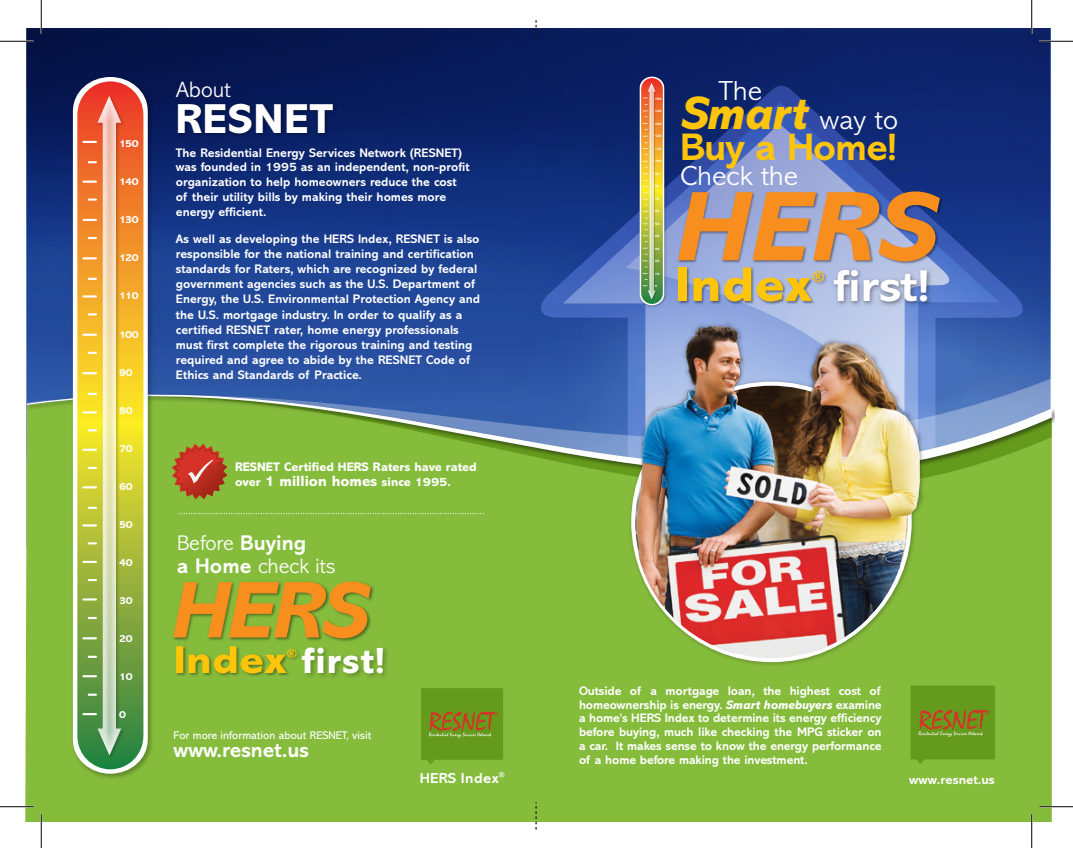
<style>
.page{position:relative;width:1073px;height:848px;background:#fff}
.page>*{position:absolute;margin:0;border:0;box-sizing:border-box;transform-origin:0 0}
.t1{font:italic 800 99.88px "Abadi";color:#f78e1e}
.t2{font:italic 800 81.12px "Abadi";color:#f78e1e}
.t3{font:italic 800 47.5px "Abadi";letter-spacing:-.025em;color:#ffc50b}
.t4{font:700 44.88px "Abadi";letter-spacing:-.01em;color:#fff;scale:1.09 1}
.t5{font:800 42.25px "Abadi";letter-spacing:.025em;color:#fff}
.t6{font:700 38.5px "Abadi";letter-spacing:-.025em;color:#ffc50b}
.t7{font:800 36.75px "Abadi";letter-spacing:.025em;color:#fff}
.t8{font:300 27.75px "Abadi";color:#fff}
.t9{font:300 22.5px "Abadi";color:#fff}
.t10{font:300 21.38px/23.4px "Abadi";color:#fff}
.t11{font:700 21.25px "Abadi";color:#fff}
.t12{font:700 14.62px "Abadi";letter-spacing:.03em;color:#fff}
.t13{font:800 14.12px "Abadi";color:#ffc50b;scale:1.09 1}
.t14{font:700 12.88px "Abadi";color:#fff}
.t15{font:700 12.5px/15px "Abadi";color:#fff}
.t16{font:800 12.5px/15px "Abadi";color:#fff}
.t17{font:11.25px "Abadi";color:#fff}
.t18{font:800 11.25px "Abadi";color:#ffc50b;scale:1.13 1}
.t19{font:800 10.5px "Abadi";letter-spacing:-.025em;color:#fff}
.t20{font:700 7.12px "Abadi";color:#fff}
.t21{font:800 3.5px "Abadi";letter-spacing:-.025em;color:#fff}
.s1{font-size:15px}
.s2{font-weight:700}
.s3{font-size:39.12px;color:#ffc50b}
.s4{font-weight:300;font-style:normal;font-size:27.75px;color:#fff}
.s5{font-weight:800;font-size:49.12px;color:#ffc50b}
.s6{font-weight:800;font-style:italic}
</style>
<div class="page">
<img style="left:27px;top:28px;width:1023px;height:321px">
<svg style="left:541px;top:86px;width:481px;height:263px;background:#16327f"></svg>
<svg style="left:563px;top:102px;width:436px;height:247px;background:#213f8e"></svg>
<svg style="left:625px;top:124px;width:329px;height:225px;background:#334d9b"></svg>
<div style="left:25px;top:350px;width:1026px;height:471px;background:#85bc3c"></div>
<svg style="left:27px;top:349px;width:1024px;height:226px;background:#6e9e64"></svg>
<img style="left:625px;top:229px;width:314px;height:439px">
<img style="left:634px;top:265px;width:296px;height:388px">
<img style="left:69px;top:73px;width:86px;height:708px">
<svg style="left:73px;top:77px;width:75px;height:696px"></svg>
<svg style="left:77px;top:81px;width:66px;height:688px;background:#c0a33b"></svg>
<img style="left:96px;top:94px;width:29px;height:665px">
<svg style="left:82px;top:96px;width:39px;height:659px;background:#d2bc6c"></svg>
<svg style="left:910px;top:685px;width:85px;height:79px;background:#719622"></svg>
<svg style="left:421px;top:688px;width:82px;height:76px;background:#709521"></svg>
<img style="left:172px;top:93px;width:167px;height:55px">
<svg style="left:172px;top:443px;width:55px;height:56px;background:#b06131"></svg>
<img style="left:673px;top:174px;width:271px;height:115px">
<img style="left:828px;top:258px;width:109px;height:62px">
<img style="left:673px;top:237px;width:156px;height:80px">
<img style="left:638px;top:75px;width:28px;height:233px">
<div style="left:639px;top:77px;width:25px;height:228px;background:#fff;border-radius:12px"></div>
<img style="left:641px;top:78px;width:22px;height:226px">
<img style="left:169px;top:566px;width:207px;height:96px">
<img style="left:171px;top:621px;width:132px;height:66px">
<img style="left:298px;top:638px;width:96px;height:52px">
<svg style="left:179px;top:513px;width:305px;height:1px"></svg>
<svg style="left:535px;top:802px;width:1px;height:27px"></svg>
<svg style="left:535px;top:20px;width:1px;height:20px"></svg>
<hr style="left:0;top:40px;width:34px;height:2px;background:#fff">
<hr style="left:1039px;top:40px;width:33px;height:2px;background:#fff">
<hr style="left:0;top:805px;width:34px;height:2px;background:#fff">
<hr style="left:1039px;top:805px;width:33px;height:2px;background:#fff">
<hr style="left:40px;top:0;width:2px;height:34px;background:#fff">
<hr style="left:40px;top:814px;width:2px;height:34px;background:#fff">
<hr style="left:1030px;top:0;width:2px;height:34px;background:#fff">
<hr style="left:1030px;top:814px;width:2px;height:34px;background:#fff">
<hr style="left:0;top:41px;width:34px;height:1px;background:#000">
<hr style="left:1039px;top:41px;width:33px;height:1px;background:#000">
<hr style="left:0;top:806px;width:34px;height:1px;background:#000">
<hr style="left:1039px;top:806px;width:33px;height:1px;background:#000">
<hr style="left:41px;top:0;width:1px;height:34px;background:#000">
<hr style="left:41px;top:814px;width:1px;height:34px;background:#000">
<hr style="left:1031px;top:0;width:1px;height:34px;background:#000">
<hr style="left:1031px;top:814px;width:1px;height:34px;background:#000">
<p class="t19" style="left:119px;top:138px;width:21px">150</p>
<p class="t19" style="left:119px;top:176px;width:21px">140</p>
<p class="t19" style="left:119px;top:214px;width:21px">130</p>
<p class="t19" style="left:119px;top:252px;width:21px">120</p>
<p class="t19" style="left:119px;top:290px;width:21px">110</p>
<p class="t19" style="left:119px;top:328px;width:21px">100</p>
<p class="t19" style="left:119px;top:366px;width:15px">90</p>
<p class="t19" style="left:119px;top:404px;width:15px">80</p>
<p class="t19" style="left:119px;top:442px;width:15px">70</p>
<p class="t19" style="left:119px;top:480px;width:15px">60</p>
<p class="t19" style="left:119px;top:518px;width:15px">50</p>
<p class="t19" style="left:119px;top:556px;width:15px">40</p>
<p class="t19" style="left:119px;top:594px;width:15px">30</p>
<p class="t19" style="left:119px;top:632px;width:15px">20</p>
<p class="t19" style="left:119px;top:671px;width:15px">10</p>
<p class="t19" style="left:119px;top:709px;width:8px">0</p>
<h3 class="t9" style="left:176px;top:77px;width:56px">About</h3>
<h3 class="t5" style="left:176px;top:95px;width:159px">RESNET</h3>
<p class="t15" style="left:176px;top:146px;width:295px;line-height:13.8px">The Residential Energy Services Network (RESNET) was founded in 1995 as an independent, non-profit</p>
<p class="t15" style="left:176px;top:174px;width:282px">organization to help homeowners reduce the cost of their utility bills by making their homes more energy efficient.</p>
<p class="t15" style="left:176px;top:232px;width:306px">As well as developing the HERS Index, RESNET is also responsible for the national training and certification standards for Raters, which are recognized by federal government agencies such as the U.S. Department of Energy, the U.S. Environmental Protection Agency and the U.S. mortgage industry. In order to qualify as a certified RESNET rater, home energy professionals must first complete the rigorous training and testing required and agree to abide by the RESNET Code of Ethics and Standards of Practice.</p>
<p class="t16" style="left:235px;top:460px;width:243px">RESNET Certified HERS Raters have rated over <span class="s1">1 million homes</span> since 1995.</p>
<h3 class="t10" style="left:177px;top:531px;width:160px">Before <span class="s2">Buying<br>a Home</span> check its</h3>
<h2 class="t2" style="left:171px;top:564px;width:198px">HERS</h2>
<h3 class="t7" style="left:174px;top:640px;width:213px"><span class="s3">Index</span> first!</h3>
<p class="t18" style="left:287px;top:646px;width:11px">®</p>
<p class="t17" style="left:173px;top:729px;width:199px">For more information about RESNET, visit</p>
<h3 class="t11" style="left:173px;top:737px;width:137px">www.resnet.us</h3>
<p class="t21" style="left:655px;top:96px;width:8px">150</p>
<p class="t21" style="left:655px;top:109px;width:8px">140</p>
<p class="t21" style="left:655px;top:121px;width:8px">130</p>
<p class="t21" style="left:655px;top:134px;width:8px">120</p>
<p class="t21" style="left:655px;top:146px;width:8px">110</p>
<p class="t21" style="left:655px;top:159px;width:8px">100</p>
<p class="t21" style="left:655px;top:171px;width:6px">90</p>
<p class="t21" style="left:655px;top:184px;width:6px">80</p>
<p class="t21" style="left:655px;top:196px;width:6px">70</p>
<p class="t21" style="left:655px;top:209px;width:6px">60</p>
<p class="t21" style="left:655px;top:221px;width:6px">50</p>
<p class="t21" style="left:655px;top:234px;width:6px">40</p>
<p class="t21" style="left:655px;top:246px;width:6px">30</p>
<p class="t21" style="left:655px;top:259px;width:6px">20</p>
<p class="t21" style="left:655px;top:271px;width:6px">10</p>
<p class="t21" style="left:655px;top:284px;width:4px">0</p>
<h3 class="t8" style="left:718px;top:75px;width:45px">The</h3>
<h3 class="t3" style="left:681px;top:86px;width:219px">Smart <span class="s4">way to</span></h3>
<h3 class="t6" style="left:680px;top:125px;width:219px">Buy a Home!</h3>
<h3 class="t8" style="left:680px;top:160px;width:119px">Check the</h3>
<h1 class="t1" style="left:675px;top:171px;width:262px">HERS</h1>
<h3 class="t4" style="left:675px;top:260px;width:235px"><span class="s5">Index</span> first!</h3>
<p class="t13" style="left:812px;top:268px;width:13px">®</p>
<p class="t15" style="left:579px;top:683px;width:304px;line-height:13.8px;text-align:justify">Outside of a mortgage loan, the highest cost of homeownership is energy. <span class="s6">Smart homebuyers</span> examine a home's HERS Index to determine its energy efficiency before buying, much like checking the MPG sticker on a car. It makes sense to know the energy performance of a home before making the investment.</p>
<p class="t20" style="left:499px;top:770px;width:7px">®</p>
<p class="t12" style="left:420px;top:770px;width:80px">HERS Index</p>
<p class="t14" style="left:909px;top:771px;width:87px">www.resnet.us</p>
</div>
